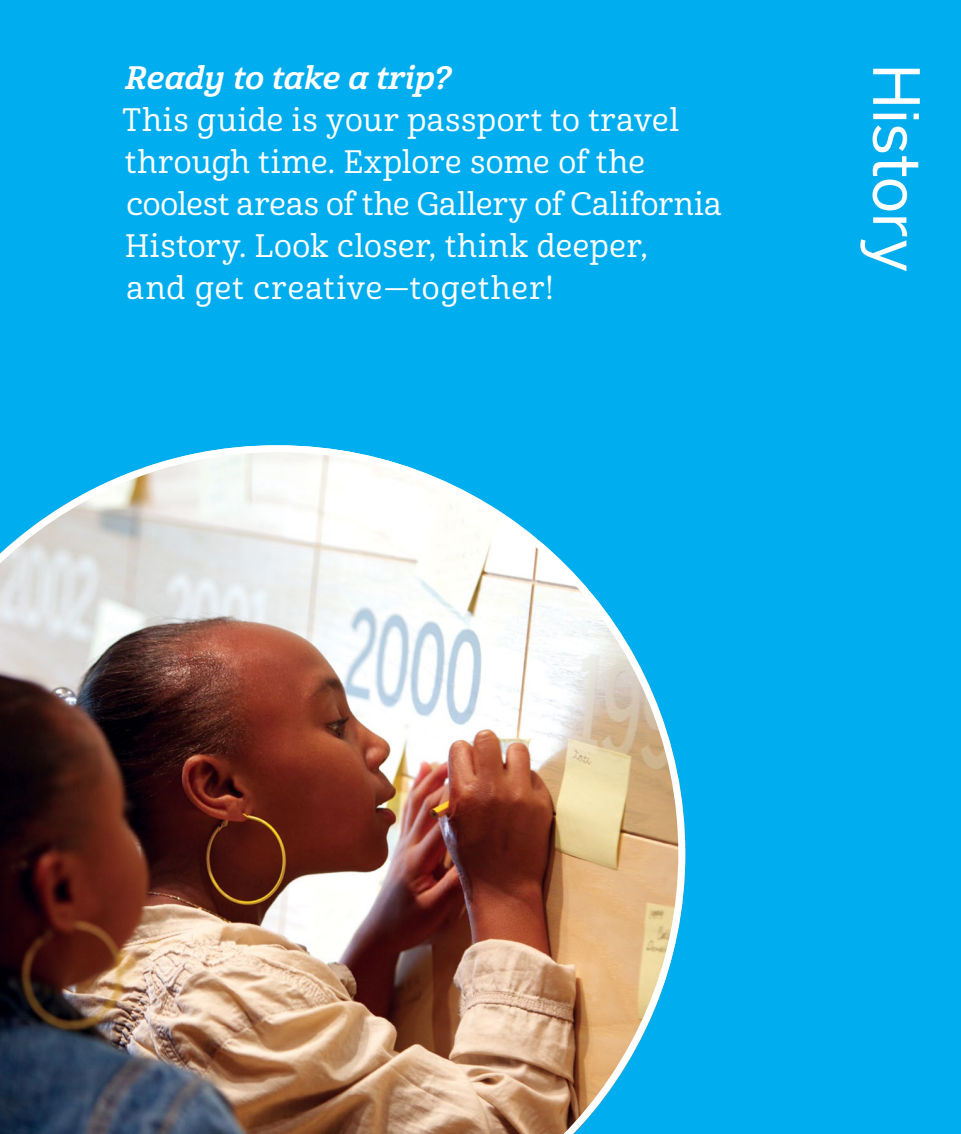
<style>
.page{position:relative;width:961px;height:1134px;background:#00aeef}
.page>*{position:absolute;margin:0;border:0;box-sizing:border-box;transform-origin:0 0}
.t1{font:63px "Benton Sans";letter-spacing:-.015em;color:#fff}
.t2{font:31.5px/42px "Cabrito Nor Med";letter-spacing:.02em;color:#fff}
.t3{font:31.5px "Cabrito Nor Bol It";color:#fff}
</style>
<div class="page">
<img style="left:0;top:445px;width:685px;height:689px">
<p class="t3" style="left:125px;top:58px;width:327px">Ready to take a trip?</p>
<p class="t2" style="left:122px;top:100px;width:601px">This guide is your passport to travel through time. Explore some of the coolest areas of the Gallery of California History. Look closer, think deeper,<br>and get creative—together!</p>
<h1 class="t1" style="left:933px;top:63px;width:211px;rotate:90deg">History</h1>
</div>
